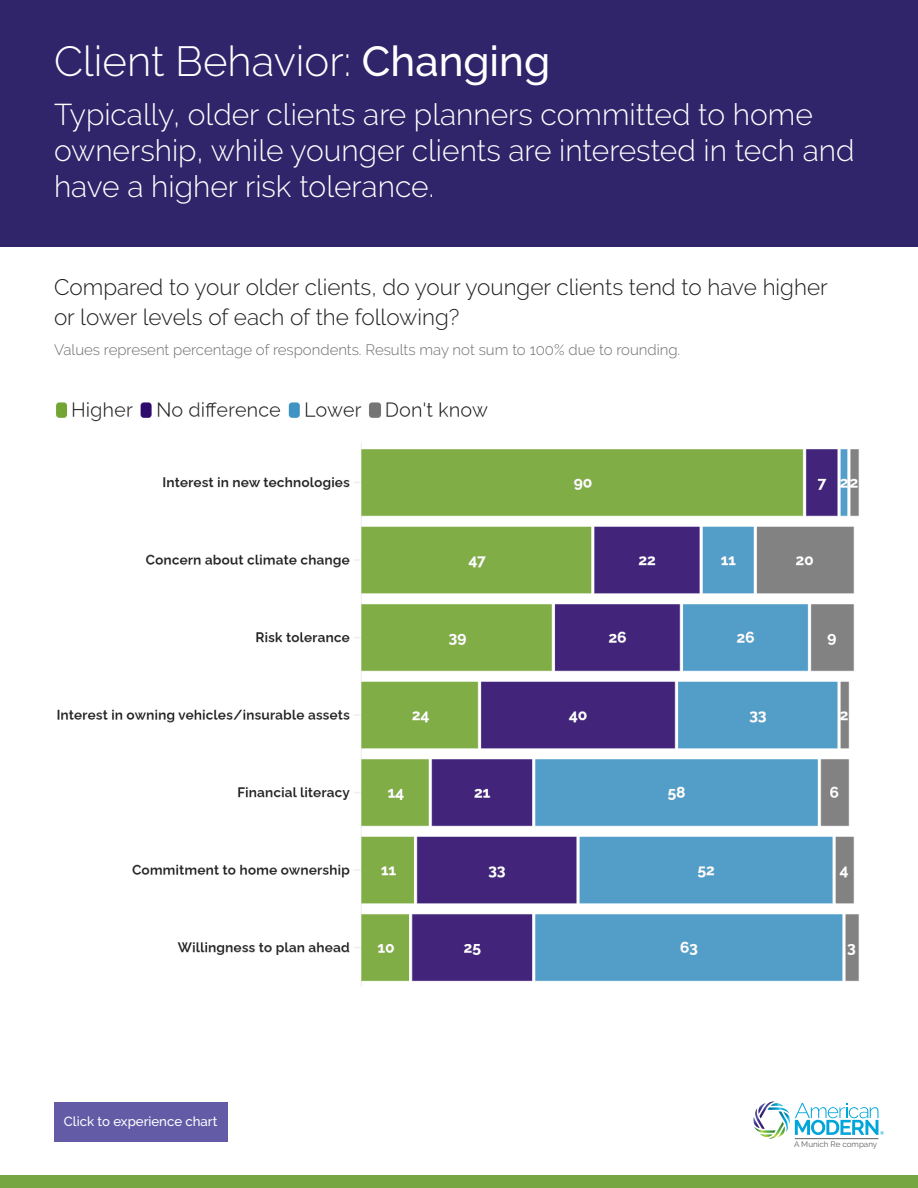
<style>
.page{position:relative;width:918px;height:1188px;background:#fff}
.page>*{position:absolute;margin:0;border:0;box-sizing:border-box;transform-origin:0 0}
.t1{font:300 42px "Raleway";color:#fff}
.t2{font:300 30px/36px "Raleway";color:#fff}
.t3{font:300 22.5px/30px "Raleway";color:#231f20}
.t4{font:300 15px "Raleway";color:#6c6d70}
.t5{font:500 13.2px "Raleway";color:#fff}
.t6{font:7.95px "Raleway";color:#5f5f62}
.s1{font-weight:500}
</style>
<div class="page">
<div style="left:0;top:1175px;width:918px;height:13px;background:#76a641"></div>
<img style="left:56px;top:402px;width:803px;height:585px">
<div style="left:0;top:0;width:918px;height:246px;background:#30246a"></div>
<svg style="left:753px;top:1102px;width:131px;height:37px"></svg>
<hr style="left:795px;top:1138px;width:83px;height:1px;background:#5f5f62">
<div style="left:54px;top:1102px;width:173px;height:40px;background:#645ba7"></div>
<p class="t1" style="left:54px;top:37px;width:498px">Client Behavior: <span class="s1">Changing</span></p>
<p class="t2" style="left:54px;top:97px;width:802px">Typically, older clients are planners committed to home ownership, while younger clients are interested in tech and have a higher risk tolerance.</p>
<p class="t3" style="left:54px;top:272px;width:775px">Compared to your older clients, do your younger clients tend to have higher or lower levels of each of the following?</p>
<p class="t4" style="left:54px;top:341px;width:628px">Values represent percentage of respondents. Results may not sum to 100% due to rounding.</p>
<p class="t5" style="left:64px;top:1113px;width:155px">Click to experience chart</p>
<p class="t6" style="left:794px;top:1140px;width:85px">A Munich Re company</p>
</div>
